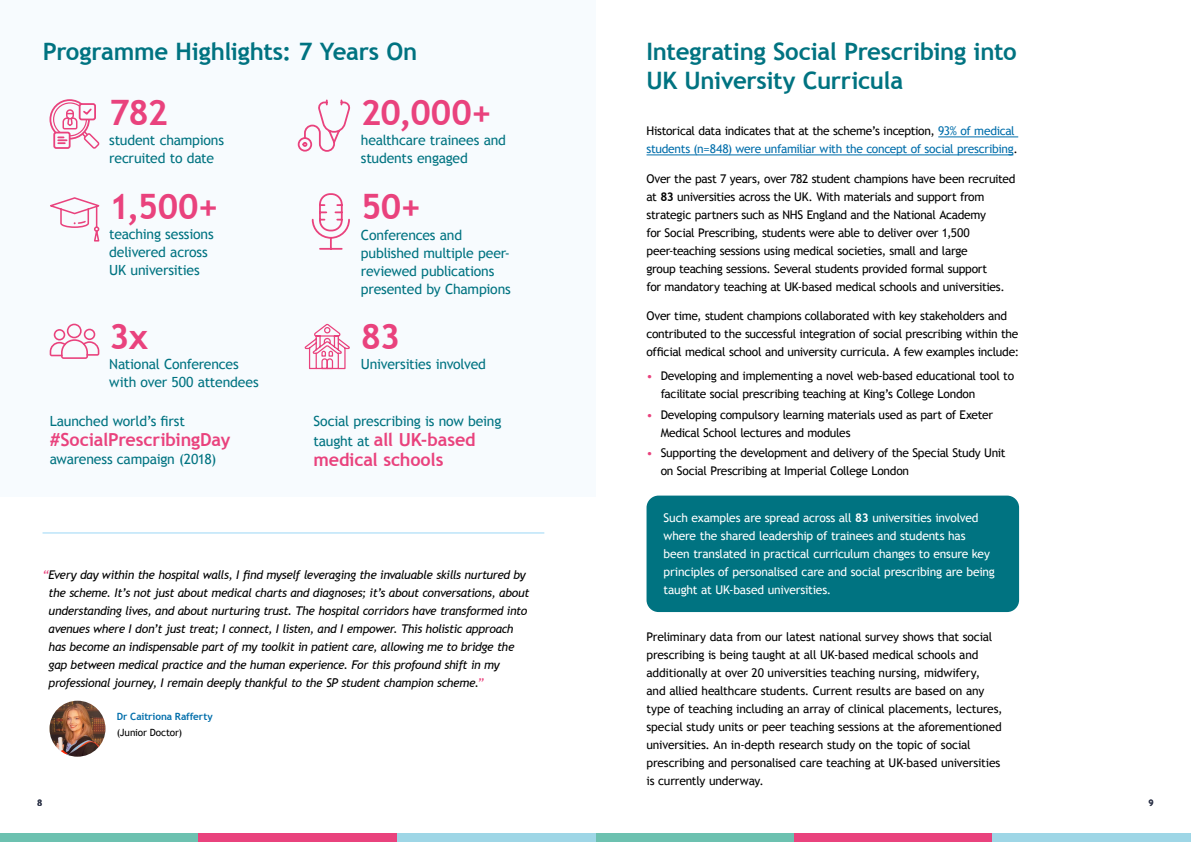
<style>
.page{position:relative;width:1191px;height:842px;background:#fff}
.page>*{position:absolute;margin:0;border:0;box-sizing:border-box;transform-origin:0 0}
.Heading_Lvl_3{font:700 35px "Trebuchet MS";letter-spacing:-.025em;color:#e9427d}
.Page_Heading{font:700 24px/28.8px "Trebuchet MS";letter-spacing:-.01em;color:#007381}
.Heading_Lvl_3-2{font:700 18px/20px "Trebuchet MS";letter-spacing:-.01em;color:#e9427d}
.Heading_Lvl_3-3{font:14px/18px "Trebuchet MS";letter-spacing:-.015em;color:#007381}
.Body_Copy{font:12px/18px "Trebuchet MS";letter-spacing:-.02em;color:#000}
.t1{font:italic 12px/18px "Trebuchet MS";letter-spacing:-.025em;color:#000}
.Body_Copy-2{font:12px/18px "Trebuchet MS";letter-spacing:-.015em;color:#fff}
.Body_Copy-3{font:12px/18px "Trebuchet MS";letter-spacing:-.025em;color:#006eab}
.Body_Copy-4{font:700 10px/16px "Trebuchet MS";letter-spacing:-.005em;color:#006eab}
.t2{font:700 9px "Trebuchet MS";color:#343a4e}
.s1{font-weight:400;font-size:14px;color:#007381}
.s2{color:#e9427d}
.s3{font-weight:400;color:#000}
.s4{color:#000}
.s5{font-weight:700}
</style>
<div class="page">
<div style="left:595px;top:833px;width:199px;height:9px;background:#6cc1b0"></div>
<div style="left:0;top:833px;width:198px;height:9px;background:#6cc1b0"></div>
<div style="left:794px;top:833px;width:198px;height:9px;background:#e9427d"></div>
<div style="left:198px;top:833px;width:199px;height:9px;background:#e9427d"></div>
<div style="left:992px;top:833px;width:199px;height:9px;background:#9ed6e6"></div>
<div style="left:397px;top:833px;width:198px;height:9px;background:#9ed6e6"></div>
<div style="left:0;top:0;width:595px;height:496px;background:#f7fbfe"></div>
<hr style="left:938px;top:137px;width:80px;height:1px;background:#006eab">
<hr style="left:646px;top:155px;width:367px;height:1px;background:#006eab">
<svg style="left:311px;top:193px;width:39px;height:57px"></svg>
<svg style="left:297px;top:99px;width:53px;height:53px"></svg>
<svg style="left:50px;top:324px;width:49px;height:35px"></svg>
<svg style="left:50px;top:197px;width:50px;height:45px"></svg>
<div style="left:49px;top:99px;width:41px;height:41px;border:2px solid #e9427d;border-radius:50%"></div>
<svg style="left:52px;top:102px;width:48px;height:47px"></svg>
<svg style="left:304px;top:323px;width:46px;height:47px"></svg>
<div style="left:646px;top:496px;width:373px;height:116px;background:#007381;border-radius:12px"></div>
<img style="left:49px;top:701px;width:56px;height:56px;border-radius:28px">
<hr style="left:43px;top:533px;width:501px;height:1px;background:#9cd7f6">
<p class="Page_Heading" style="left:43px;top:37px;width:376px">Programme Highlights: 7 Years On</p>
<p class="Heading_Lvl_3" style="left:109px;top:91px;width:60px">782</p>
<p class="Heading_Lvl_3-3" style="left:109px;top:131px;width:116px">student champions recruited to date</p>
<p class="Heading_Lvl_3" style="left:361px;top:91px;width:132px">20,000+</p>
<p class="Heading_Lvl_3-3" style="left:361px;top:131px;width:147px">healthcare trainees and students engaged</p>
<p class="Heading_Lvl_3" style="left:109px;top:185px;width:111px">1,500+</p>
<p class="Heading_Lvl_3" style="left:361px;top:185px;width:61px">50+</p>
<p class="Heading_Lvl_3-3" style="left:361px;top:226px;width:151px">Conferences and published multiple peer&shy;reviewed publications presented by Champions</p>
<p class="Heading_Lvl_3-3" style="left:109px;top:225px;width:106px">teaching sessions delivered across<br>UK universities</p>
<p class="Heading_Lvl_3" style="left:109px;top:315px;width:40px">3x</p>
<p class="Heading_Lvl_3" style="left:361px;top:315px;width:41px">83</p>
<p class="Heading_Lvl_3-3" style="left:109px;top:355px;width:151px">National Conferences with over 500 attendees</p>
<p class="Heading_Lvl_3-3" style="left:361px;top:356px;width:127px">Universities involved</p>
<p class="Heading_Lvl_3-3" style="left:50px;top:413px;width:137px">Launched world’s first</p>
<p class="Heading_Lvl_3-2" style="left:50px;top:430px;width:182px">#SocialPrescribingDay</p>
<p class="Heading_Lvl_3-3" style="left:50px;top:451px;width:168px">awareness campaign (2018)</p>
<p class="Heading_Lvl_3-3" style="left:313px;top:413px;width:189px">Social prescribing is now being</p>
<p class="Heading_Lvl_3-2" style="left:313px;top:430px;width:164px"><span class="s1">taught at</span> all UK-based medical schools</p>
<p class="t1" style="left:49px;top:565px;width:482px;text-indent:-6px"><span class="s2">“</span>Every day within the hospital walls, I find myself leveraging the invaluable skills nurtured by the scheme. It’s not just about medical charts and diagnoses; it’s about conversations, about understanding lives, and about nurturing trust. The hospital corridors have transformed into avenues where I don’t just treat; I connect, I listen, and I empower. This holistic approach has become an indispensable part of my toolkit in patient care, allowing me to bridge the gap between medical practice and the human experience. For this profound shift in my professional journey, I remain deeply thankful to the SP student champion scheme.<span class="s2">”</span></p>
<p class="Body_Copy-4" style="left:117px;top:708px;width:97px">Dr Caitriona Rafferty <span class="s3">(Junior Doctor)</span></p>
<p class="Page_Heading" style="left:646px;top:37px;width:372px">Integrating Social Prescribing into<br>UK University Curricula</p>
<p class="Body_Copy-3" style="left:646px;top:122px;width:373px"><span class="s4">Historical data indicates that at the scheme’s inception,</span> 93% of medical students (n=848) were unfamiliar with the concept of social prescribing<span class="s4">.</span></p>
<p class="Body_Copy" style="left:646px;top:170px;width:370px">Over the past 7 years, over 782 student champions have been recruited at <span class="s5">83</span> universities across the UK. With materials and support from strategic partners such as NHS England and the National Academy<br>for Social Prescribing, students were able to deliver over 1,500 peer-teaching sessions using medical societies, small and large<br>group teaching sessions. Several students provided formal support<br>for mandatory teaching at UK-based medical schools and universities.</p>
<p class="Body_Copy" style="left:646px;top:307px;width:374px">Over time, student champions collaborated with key stakeholders and contributed to the successful integration of social prescribing within the official medical school and university curricula. A few examples include:</p>
<p class="Body_Copy" style="left:660px;top:367px;width:355px;text-indent:-14px"><span class="s2">•</span> Developing and implementing a novel web-based educational tool to facilitate social prescribing teaching at King’s College London</p>
<p class="Body_Copy" style="left:660px;top:405px;width:334px;text-indent:-14px"><span class="s2">•</span> Developing compulsory learning materials used as part of Exeter<br>Medical School lectures and modules</p>
<p class="Body_Copy" style="left:660px;top:444px;width:346px;text-indent:-14px"><span class="s2">•</span> Supporting the development and delivery of the Special Study Unit on Social Prescribing at Imperial College London</p>
<p class="Body_Copy-2" style="left:663px;top:509px;width:333px">Such examples are spread across all <span class="s5">83</span> universities involved where the shared leadership of trainees and students has<br>been translated in practical curriculum changes to ensure key principles of personalised care and social prescribing are being taught at UK-based universities.</p>
<p class="Body_Copy" style="left:646px;top:628px;width:357px">Preliminary data from our latest national survey shows that social prescribing is being taught at all UK-based medical schools and additionally at over 20 universities teaching nursing, midwifery,<br>and allied healthcare students. Current results are based on any type of teaching including an array of clinical placements, lectures, special study units or peer teaching sessions at the aforementioned universities. An in-depth research study on the topic of social prescribing and personalised care teaching at UK-based universities is currently underway.</p>
<p class="t2" style="left:37px;top:797px;width:7px">8</p>
<p class="t2" style="left:1148px;top:797px;width:7px">9</p>
</div>
